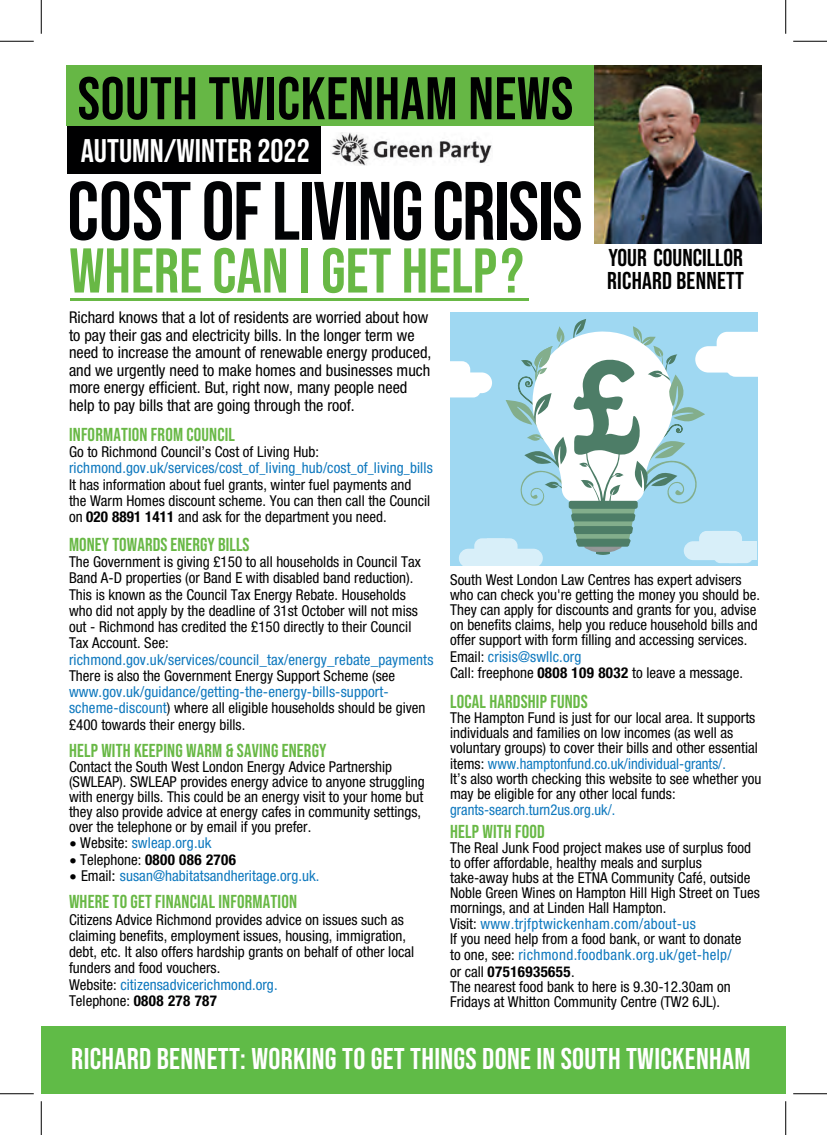
<style>
.page{position:relative;width:827px;height:1135px;background:#fff}
.page>*{position:absolute;margin:0;border:0;box-sizing:border-box;transform-origin:0 0}
.t1{font:82.5px "Bebas Neue";letter-spacing:-.02em;color:#010204}
.t2{font:63.12px "Bebas Neue";color:#68b845}
.t3{font:60px "Bebas Neue";letter-spacing:.01em;color:#000001}
.t4{font:32.75px "Bebas Neue";color:#fff}
.t5{font:30px "Bebas Neue";letter-spacing:.01em;color:#fff}
.t6{font:24.38px/22.5px "Bebas Neue";letter-spacing:.005em;color:#000}
.t7{font:18.75px "Bebas Neue";letter-spacing:.01em;color:#68b845}
.t8{font:condensed 16.25px/17.5px "Helvetica Neue LT Std";color:#000001}
.t9{font:condensed 15px/15.4px "Helvetica Neue LT Std";color:#000001}
.t10{font:condensed 15px/16.2px "Helvetica Neue LT Std";letter-spacing:.01em;color:#0e78be}
.t11{font:700 condensed 15px "Helvetica Neue LT Std";letter-spacing:.025em;color:#000001}
.s1{font-weight:700}
.s2{color:#000001}
.s3{font-family:"Helvetica Neue";font-stretch:normal;font-size:12.5px;color:#000001}
.s4{font-family:"Helvetica Neue";font-weight:400;font-stretch:normal;font-size:12.5px}
.s5{font-weight:400}
.s6{font-family:"Helvetica Neue";font-stretch:normal;color:#000001}
.s7{color:#0e78be}
</style>
<div class="page">
<div style="left:41px;top:1026px;width:744px;height:68px;background:#60bb47"></div>
<div style="left:68px;top:126px;width:253px;height:47px;background:#000001"></div>
<img style="left:330px;top:132px;width:162px;height:34px">
<hr style="left:70px;top:298px;width:458px;height:2px;background:#68b845">
<div style="left:449px;top:312px;width:308px;height:254px;background:#9fd8f2"></div>
<svg style="left:449px;top:319px;width:309px;height:247px"></svg>
<div style="left:67px;top:66px;width:526px;height:60px;background:#66b745"></div>
<img style="left:594px;top:66px;width:168px;height:177px">
<hr style="left:0;top:41px;width:34px;height:1px;background:#000">
<hr style="left:793px;top:41px;width:34px;height:1px;background:#000">
<hr style="left:0;top:1093px;width:34px;height:1px;background:#000">
<hr style="left:793px;top:1093px;width:34px;height:1px;background:#000">
<hr style="left:41px;top:0;width:1px;height:34px;background:#000">
<hr style="left:41px;top:1101px;width:1px;height:34px;background:#000">
<hr style="left:785px;top:0;width:1px;height:34px;background:#000">
<hr style="left:785px;top:1101px;width:1px;height:34px;background:#000">
<h3 class="t3" style="left:78px;top:65px;width:497px">SOUTH TWICKENHAM NEWS</h3>
<h3 class="t4" style="left:81px;top:132px;width:230px">AUTUMN/WINTER 2022</h3>
<h1 class="t1" style="left:67px;top:164px;width:517px">COST OF LIVING CRISIS</h1>
<h2 class="t2" style="left:69px;top:235px;width:456px">WHERE CAN I GET HELP?</h2>
<h3 class="t6" style="left:607px;top:246px;width:138px">YOUR COUNCILLOR<br>RICHARD BENNETT</h3>
<p class="t8" style="left:69px;top:309px;width:364px">Richard knows that a lot of residents are worried about how to pay their gas and electricity bills. In the longer term we need to increase the amount of renewable energy produced, and we urgently need to make homes and businesses much more energy efficient. But, right now, many people need help to pay bills that are going through the roof.</p>
<p class="t7" style="left:69px;top:424px;width:168px">INFORMATION FROM COUNCIL</p>
<p class="t9" style="left:69px;top:444px;width:251px">Go to Richmond Council’s Cost of Living Hub:</p>
<p class="t10" style="left:69px;top:460px;width:365px">richmond.gov.uk/services/cost_of_living_hub/cost_of_living_bills</p>
<p class="t9" style="left:69px;top:476px;width:363px;line-height:16.2px">It has information about fuel grants, winter fuel payments and the Warm Homes discount scheme. You can then call the Council on <span class="s1">020 8891 1411</span> and ask for the department you need.</p>
<p class="t7" style="left:69px;top:534px;width:182px">MONEY TOWARDS ENERGY BILLS</p>
<p class="t9" style="left:69px;top:554px;width:353px;line-height:16.2px">The Government is giving £150 to all households in Council Tax Band A-D properties (or Band E with disabled band reduction).<br>This is known as the Council Tax Energy Rebate. Households who did not apply by the deadline of 31st October will not miss out - Richmond has credited the £150 directly to their Council Tax Account. See:</p>
<p class="t10" style="left:69px;top:651px;width:366px">richmond.gov.uk/services/council_tax/energy_rebate_payments</p>
<p class="t9" style="left:69px;top:668px;width:328px">There is also the Government Energy Support Scheme (see</p>
<p class="t10" style="left:69px;top:684px;width:358px">www.gov.uk/guidance/getting-the-energy-bills-support&shy;scheme-discount<span class="s2">) where all eligible households should be given £400 towards their energy bills.</span></p>
<p class="t7" style="left:69px;top:740px;width:259px">HELP WITH KEEPING WARM &amp; SAVING ENERGY</p>
<p class="t9" style="left:69px;top:759px;width:357px;line-height:15px">Contact the South West London Energy Advice Partnership (SWLEAP). SWLEAP provides energy advice to anyone struggling with energy bills. This could be an energy visit to your home but they also provide advice at energy cafes in community settings, over the telephone or by email if you prefer.</p>
<p class="t10" style="left:69px;top:835px;width:144px"><span class="s3">●</span> <span class="s2">Website:</span> swleap.org.uk</p>
<p class="t11" style="left:69px;top:850px;width:168px"><span class="s4">●</span> <span class="s5">Telephone:</span> 0800 086 2706</p>
<p class="t10" style="left:69px;top:867px;width:252px"><span class="s3">●</span> <span class="s2">Email</span><span class="s6">:</span> susan@habitatsandheritage.org.uk.</p>
<p class="t7" style="left:69px;top:891px;width:229px">WHERE TO GET FINANCIAL INFORMATION</p>
<p class="t9" style="left:69px;top:911px;width:346px;line-height:16.2px">Citizens Advice Richmond provides advice on issues such as claiming benefits, employment issues, housing, immigration, debt, etc. It also offers hardship grants on behalf of other local funders and food vouchers.<br>Website: <span class="s7">citizensadvicerichmond.org.<br></span>Telephone: <span class="s1">0808 278 787</span></p>
<p class="t9" style="left:450px;top:572px;width:311px">South West London Law Centres has expert advisers who can check you're getting the money you should be.<br>They can apply for discounts and grants for you, advise on benefits claims, help you reduce household bills and offer support with form filling and accessing services.<br>Email: <span class="s7">crisis@swllc.org<br></span>Call: freephone <span class="s1">0808 109 8032</span> to leave a message.</p>
<p class="t7" style="left:450px;top:691px;width:139px">LOCAL HARDSHIP FUNDS</p>
<p class="t9" style="left:450px;top:710px;width:313px">The Hampton Fund is just for our local area. It supports individuals and families on low incomes (as well as voluntary groups) to cover their bills and other essential items: <span class="s7">www.hamptonfund.co.uk/individual-grants/.<br></span>It’s also worth checking this website to see whether you may be eligible for any other local funds:</p>
<p class="t10" style="left:450px;top:802px;width:167px">grants-search.turn2us.org.uk/.</p>
<p class="t7" style="left:450px;top:821px;width:96px">HELP WITH FOOD</p>
<p class="t9" style="left:450px;top:840px;width:311px">The Real Junk Food project makes use of surplus food to offer affordable, healthy meals and surplus take-away hubs at the ETNA Community Café, outside Noble Green Wines on Hampton Hill High Street on Tues mornings, and at Linden Hall Hampton.<br>Visit: <span class="s7">www.trjfptwickenham.com/about-us<br></span>If you need help from a food bank, or want to donate<br>to one, see: <span class="s7">richmond.foodbank.org.uk/get-help/<br></span>or call <span class="s1">07516935655</span>.<br>The nearest food bank to here is 9.30-12.30am on Fridays at Whitton Community Centre (TW2 6JL).</p>
<h3 class="t5" style="left:71px;top:1042px;width:680px">RICHARD BENNETT: WORKING TO GET THINGS DONE IN SOUTH TWICKENHAM</h3>
</div>
